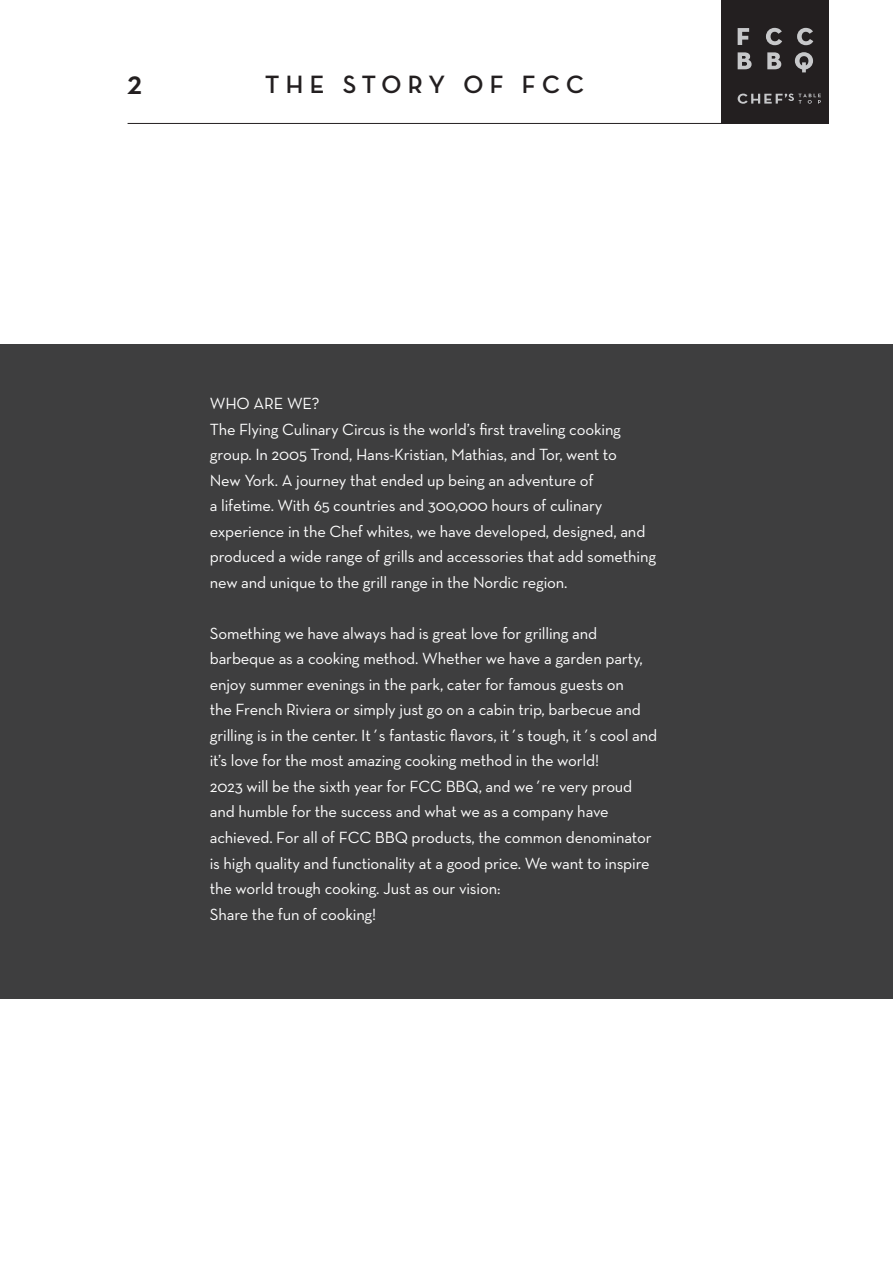
<style>
.page{position:relative;width:893px;height:1263px;background:#fff}
.page>*{position:absolute;margin:0;border:0;box-sizing:border-box;transform-origin:0 0}
.t1{font:700 33px "Neutra Disp";color:#231f20}
.topptekst_sider{font:700 25.5px "Neutra Disp";letter-spacing:.25em;color:#231f20}
.our_story{font:16.5px/25.5px "Neutra Text";letter-spacing:-.01em;color:#fff}
</style>
<div class="page">
<div style="left:0;top:344px;width:893px;height:655px;background:#3e3e3f"></div>
<hr style="left:128px;top:123px;width:594px;height:1px;background:#231f20">
<div style="left:722px;top:0;width:107px;height:124px;background:#231f20"></div>
<svg style="left:738px;top:28px;width:11px;height:17px"></svg>
<svg style="left:738px;top:52px;width:14px;height:17px"></svg>
<svg style="left:797px;top:28px;width:16px;height:17px"></svg>
<svg style="left:795px;top:52px;width:18px;height:20px"></svg>
<svg style="left:766px;top:28px;width:16px;height:17px"></svg>
<svg style="left:767px;top:52px;width:14px;height:17px"></svg>
<svg style="left:738px;top:94px;width:83px;height:10px"></svg>
<h1 class="t1" style="left:128px;top:64px;width:16px">2</h1>
<p class="topptekst_sider" style="left:265px;top:70px;width:321px">THE STORY OF FCC</p>
<p class="our_story" style="left:210px;top:391px;width:111px">WHO ARE WE?</p>
<p class="our_story" style="left:210px;top:416px;width:448px">The Flying Culinary Circus is the world’s first traveling cooking group. In 2005 Trond, Hans-Kristian, Mathias, and Tor, went to<br>New York. A journey that ended up being an adventure of<br>a lifetime. With 65 countries and 300,000 hours of culinary experience in the Chef whites, we have developed, designed, and produced a wide range of grills and accessories that add something new and unique to the grill range in the Nordic region.</p>
<p class="our_story" style="left:210px;top:620px;width:449px">Something we have always had is great love for grilling and barbeque as a cooking method. Whether we have a garden party, enjoy summer evenings in the park, cater for famous guests on<br>the French Riviera or simply just go on a cabin trip, barbecue and grilling is in the center. It´s fantastic flavors, it´s tough, it´s cool and it’s love for the most amazing cooking method in the world!<br>2023 will be the sixth year for FCC BBQ, and we´re very proud and humble for the success and what we as a company have achieved. For all of FCC BBQ products, the common denominator is high quality and functionality at a good price. We want to inspire the world trough cooking. Just as our vision:</p>
<p class="our_story" style="left:210px;top:901px;width:168px">Share the fun of cooking!</p>
</div>
